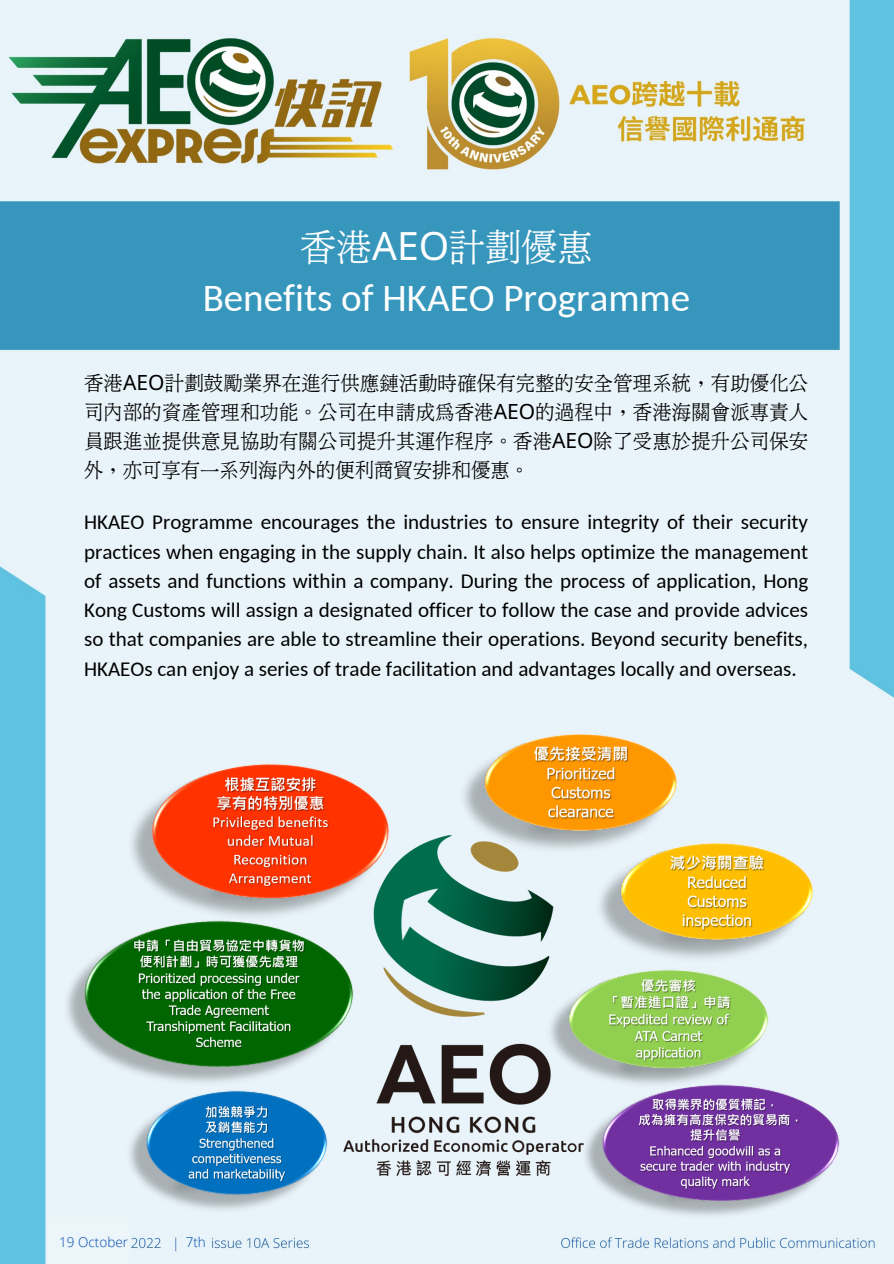
<style>
.page{position:relative;width:894px;height:1264px;background:#fff}
.page>*{position:absolute;margin:0;border:0;box-sizing:border-box;transform-origin:0 0}
.t1{font:39px "Carlito";color:#fff}
.t2{font:39px "cw Te X Ming";color:#fff}
.t3{font:21px/29.2px "Carlito";color:#000;text-align:justify}
.t4{font:21px/29.2px "cw Te X Ming";letter-spacing:.005em;color:#000;text-align:justify}
.t5{font:300 13.5px "Open Sans";color:#004aad}
.s1{font-family:"Noto Sans"}
</style>
<div class="page">
<img style="left:0;top:0;width:893px;height:1263px">
<div style="left:48px;top:1217px;width:80px;height:46px;background:#ecf5f9"></div>
<img style="left:121px;top:763px;width:268px;height:157px">
<img style="left:344px;top:835px;width:239px;height:340px">
<img style="left:58px;top:920px;width:295px;height:170px">
<img style="left:453px;top:733px;width:224px;height:127px">
<img style="left:121px;top:1090px;width:206px;height:127px">
<img style="left:589px;top:842px;width:224px;height:127px">
<img style="left:577px;top:1084px;width:261px;height:138px">
<img style="left:541px;top:969px;width:227px;height:126px">
<p class="t2" style="left:300px;top:229px;width:294px">香港<span class="s1">AEO</span>計劃優惠</p>
<h1 class="t1" style="left:203px;top:282px;width:489px">Benefits of HKAEO Programme</h1>
<p class="t4" style="left:84px;top:368px;width:725px">香港<span class="s1">AEO</span>計劃鼓勵業界在進行供應鏈活動時確保有完整的安全管理系統，有助優化公司內部的資產管理和功能。公司在申請成為香港<span class="s1">AEO</span>的過程中，香港海關會派專責人員跟進並提供意見協助有關公司提升其運作程序。香港<span class="s1">AEO</span>除了受惠於提升公司保安外，亦可享有一系列海內外的便利商貿安排和優惠。</p>
<p class="t3" style="left:84px;top:509px;width:725px">HKAEO Programme encourages the industries to ensure integrity of their security practices when engaging in the supply chain. It also helps optimize the management of assets and functions within a company. During the process of application, Hong Kong Customs will assign a designated officer to follow the case and provide advices so that companies are able to streamline their operations. Beyond security benefits, HKAEOs can enjoy a series of trade facilitation and advantages locally and overseas.</p>
<p class="t5" style="left:59px;top:1232px;width:70px">19 October</p>
<p class="t5" style="left:186px;top:1232px;width:22px">7th</p>
</div>
